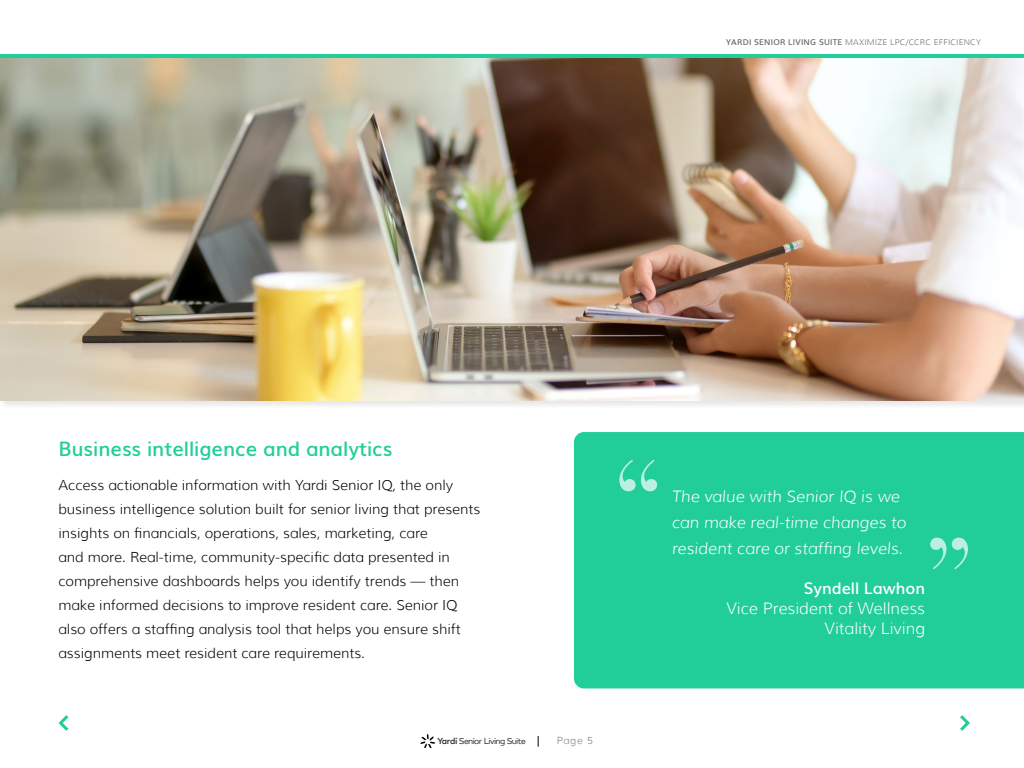
<style>
.page{position:relative;width:1024px;height:768px;background:#fff}
.page>*{position:absolute;margin:0;border:0;box-sizing:border-box;transform-origin:0 0}
.t1{font:600 20px "Muli";color:#21ce99}
.t2{font:italic 300 16px/26px "Muli";color:#fff}
.t3{font:300 16px/20px "Muli";color:#fff;text-align:right}
.t4{font:600 16px "Muli";color:#fff}
.t5{font:300 14px/24px "Muli";color:#000}
.t6{font:300 10px "Muli";color:#808080}
.t7{font:8.6px "Mark Offc Pro";letter-spacing:-.075em;color:#231f20}
.t8{font:300 8px "Muli";letter-spacing:.03em;color:#666}
.t9{font:100 3.4px "Mark Offc Pro";color:#231f20}
.s1{font-weight:600}
.s2{font-weight:500}
</style>
<div class="page">
<div style="left:574px;top:432px;width:450px;height:257px;background:#21ce99"></div>
<svg style="left:619px;top:460px;width:38px;height:31px"></svg>
<svg style="left:930px;top:538px;width:38px;height:31px"></svg>
<div style="left:0;top:53px;width:1024px;height:357px;background:#f4f4f4"></div>
<img style="left:0;top:58px;width:1024px;height:343px">
<hr style="left:0;top:54px;width:1024px;height:4px;background:#21ce99">
<svg style="left:58px;top:715px;width:11px;height:16px"></svg>
<svg style="left:960px;top:715px;width:10px;height:16px"></svg>
<svg style="left:420px;top:735px;width:15px;height:13px"></svg>
<p class="t8" style="left:726px;top:37px;width:256px"><span class="s1">YARDI SENIOR LIVING SUITE</span> MAXIMIZE LPC/CCRC EFFICIENCY</p>
<h1 class="t1" style="left:58px;top:432px;width:335px">Business intelligence and analytics</h1>
<p class="t5" style="left:58px;top:473px;width:423px">Access actionable information with Yardi Senior IQ, the only business intelligence solution built for senior living that presents insights on financials, operations, sales, marketing, care<br>and more. Real-time, community-specific data presented in comprehensive dashboards helps you identify trends — then make informed decisions to improve resident care. Senior IQ also offers a staffing analysis tool that helps you ensure shift assignments meet resident care requirements.</p>
<p class="t2" style="left:672px;top:483px;width:236px">The value with Senior IQ is we can make real-time changes to resident care or staffing levels.</p>
<p class="t4" style="left:804px;top:575px;width:123px">Syndell Lawhon</p>
<p class="t3" style="left:726px;top:598px;width:200px">Vice President of Wellness<br>Vitality Living</p>
<p class="t7" style="left:438px;top:734px;width:90px"><span class="s2">Yardi</span> Senior Living Suite</p>
<p class="t6" style="left:557px;top:735px;width:37px">Page 5</p>
<p class="t9" style="left:457px;top:737px;width:3px">®</p>
</div>
